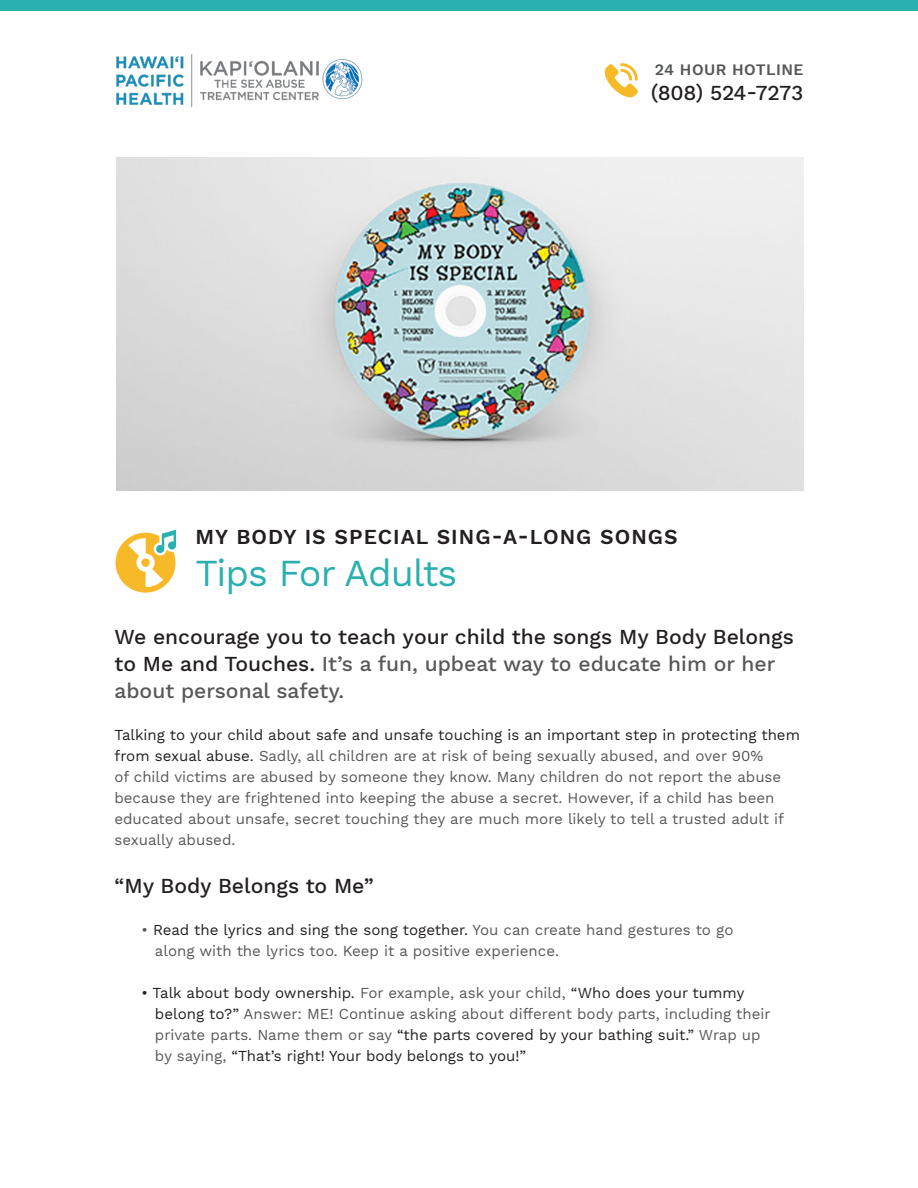
<style>
.page{position:relative;width:918px;height:1188px;background:#fff}
.page>*{position:absolute;margin:0;border:0;box-sizing:border-box;transform-origin:0 0}
.t1{font:37.5px "Work Sans";letter-spacing:-.025em;color:#2ab0ae}
.t2{font:500 21px/27px "Work Sans";color:#231f20}
.t3{font:600 21px "Work Sans";letter-spacing:.05em;color:#231f20}
.t4{font:600 15.75px "Work Sans";letter-spacing:.025em;color:#57585a}
.t5{font:15px/21px "Work Sans";color:#57585a}
.s1{color:#57585a}
.s2{color:#231f20}
</style>
<div class="page">
<div style="left:0;top:0;width:918px;height:11px;background:#2ab0ae"></div>
<img style="left:116px;top:54px;width:247px;height:52px">
<svg style="left:605px;top:63px;width:33px;height:34px"></svg>
<svg style="left:115px;top:530px;width:61px;height:63px"></svg>
<div style="left:141px;top:558px;width:9px;height:9px;background:#f8b929;border-radius:50%"></div>
<img style="left:116px;top:158px;width:688px;height:332px">
<p class="t4" style="left:655px;top:60px;width:150px">24 HOUR HOTLINE</p>
<p class="t2" style="left:651px;top:80px;width:154px">(808) 524-7273</p>
<p class="t3" style="left:195px;top:525px;width:484px">MY BODY IS SPECIAL SING-A-LONG SONGS</p>
<p class="t1" style="left:195px;top:552px;width:263px">Tips For Adults</p>
<p class="t2" style="left:114px;top:624px;width:681px">We encourage you to teach your child the songs My Body Belongs to Me and Touches. <span class="s1">It’s a fun, upbeat way to educate him or her about personal safety.</span></p>
<p class="t5" style="left:114px;top:725px;width:687px"><span class="s2">Talking to your child about safe and unsafe touching is an important step in protecting them from sexual abuse.</span> Sadly, all children are at risk of being sexually abused, and over 90%<br>of child victims are abused by someone they know. Many children do not report the abuse because they are frightened into keeping the abuse a secret. However, if a child has been educated about unsafe, secret touching they are much more likely to tell a trusted adult if sexually abused.</p>
<p class="t2" style="left:114px;top:873px;width:261px">“My Body Belongs to Me”</p>
<p class="t5" style="left:155px;top:920px;width:580px;text-indent:-14px">• <span class="s2">Read the lyrics and sing the song together.</span> You can create hand gestures to go along with the lyrics too. Keep it a positive experience.</p>
<p class="t5" style="left:155px;top:983px;width:617px;text-indent:-14px"><span class="s2">• Talk about body ownership.</span> For example, ask your child, <span class="s2">“Who does your tummy belong to?”</span> Answer: ME! Continue asking about different body parts, including their private parts. Name them or say <span class="s2">“the parts covered by your bathing suit.”</span> Wrap up by saying, <span class="s2">“That’s right! Your body belongs to you!”</span></p>
</div>
